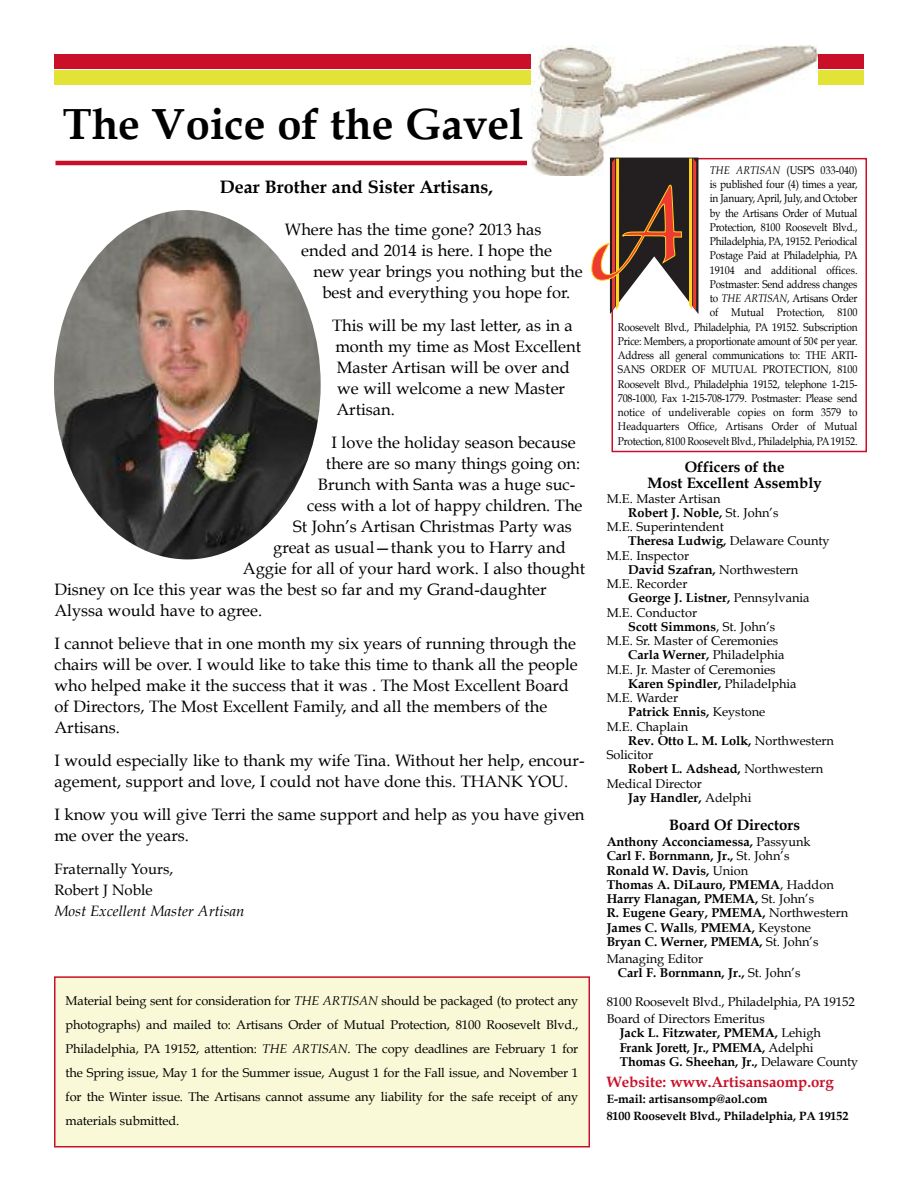
<style>
.page{position:relative;width:918px;height:1188px;background:#fff}
.page>*{position:absolute;margin:0;border:0;box-sizing:border-box;transform-origin:0 0}
.t1{font:700 43.5px "Book Antiqua";color:#000}
.t2{font:700 18px "Book Antiqua";color:#000}
.t3{font:16.5px/21px "Book Antiqua";color:#000}
.t4{font:700 15px/16.5px "Book Antiqua";color:#000;text-align:center}
.t5{font:15px/21px "Book Antiqua";color:#000}
.t6{font:700 15px "Book Antiqua";color:#ca1029}
.t7{font:italic 15px "Book Antiqua";color:#000}
.t8{font:12.75px/24px "Book Antiqua";color:#000}
.t9{font:700 12.75px/14.2px "Book Antiqua";color:#000}
.t10{font:700 12px/16.5px "Book Antiqua";letter-spacing:-.01em;color:#000}
.t11{font:11.25px/14.2px "Book Antiqua";letter-spacing:-.015em;color:#000;text-align:right;scale:.89 1}
.s1{font-style:italic}
.s2{font-weight:400}
.s3{font-weight:700}
</style>
<div class="page">
<hr style="left:56px;top:161px;width:471px;height:4px;background:#ca1029">
<div style="left:56px;top:978px;width:532px;height:168px;background:#f9f9d7"></div>
<div style="left:54px;top:976px;width:536px;height:172px;border:2px solid #ca1029"></div>
<div style="left:54px;top:54px;width:810px;height:15px;background:#ca1029"></div>
<div style="left:54px;top:70px;width:810px;height:15px;background:#e3e236"></div>
<img style="left:531px;top:45px;width:286px;height:130px">
<img style="left:54px;top:210px;width:267px;height:224px">
<img style="left:59px;top:434px;width:257px;height:125px">
<div style="left:612px;top:158px;width:255px;height:294px;border:2px solid #ca1029"></div>
<svg style="left:591px;top:158px;width:107px;height:156px"></svg>
<h1 class="t1" style="left:63px;top:99px;width:463px">The Voice of the Gavel</h1>
<p class="t2" style="left:220px;top:177px;width:275px">Dear Brother and Sister Artisans,</p>
<p class="t3" style="left:285px;top:219px;width:258px">Where has the time gone? 2013 has</p>
<p class="t3" style="left:301px;top:240px;width:252px">ended and 2014 is here. I hope the</p>
<p class="t3" style="left:313px;top:261px;width:271px">new year brings you nothing but the</p>
<p class="t3" style="left:323px;top:282px;width:249px">best and everything you hope for.</p>
<p class="t3" style="left:332px;top:315px;width:251px">This will be my last letter, as in a month my time as Most Excellent<br>Master Artisan will be over and we will welcome a new Master<br>Artisan.</p>
<p class="t3" style="left:332px;top:432px;width:246px">I love the holiday season because</p>
<p class="t3" style="left:326px;top:453px;width:256px">there are so many things going on:</p>
<p class="t3" style="left:318px;top:474px;width:259px">Brunch with Santa was a huge suc-</p>
<p class="t3" style="left:307px;top:495px;width:277px">cess with a lot of happy children. The</p>
<p class="t3" style="left:293px;top:516px;width:280px">St John’s Artisan Christmas Party was</p>
<p class="t3" style="left:273px;top:537px;width:294px">great as usual—thank you to Harry and</p>
<p class="t3" style="left:243px;top:558px;width:344px">Aggie for all of your hard work. I also thought</p>
<p class="t3" style="left:54px;top:579px;width:494px">Disney on Ice this year was the best so far and my Grand-daughter</p>
<p class="t3" style="left:54px;top:600px;width:209px">Alyssa would have to agree.</p>
<p class="t3" style="left:54px;top:633px;width:525px">I cannot believe that in one month my six years of running through the chairs will be over. I would like to take this time to thank all the people who helped make it the success that it was . The Most Excellent Board of Directors, The Most Excellent Family, and all the members of the Artisans.</p>
<p class="t3" style="left:54px;top:750px;width:532px">I would especially like to thank my wife Tina. Without her help, encour&shy;agement, support and love, I could not have done this. THANK YOU.</p>
<p class="t3" style="left:54px;top:804px;width:532px">I know you will give Terri the same support and help as you have given me over the years.</p>
<p class="t5" style="left:54px;top:859px;width:120px">Fraternally Yours,<br>Robert J Noble</p>
<p class="t7" style="left:54px;top:902px;width:192px">Most Excellent Master Artisan</p>
<p class="t8" style="left:66px;top:989px;width:514px;text-align:justify">Material being sent for consideration for <span class="s1">THE ARTISAN</span> should be packaged (to protect any photographs) and mailed to: Artisans Order of Mutual Protection, 8100 Roosevelt Blvd., Philadelphia, PA 19152, attention: <span class="s1">THE ARTISAN</span>. The copy deadlines are February 1 for the Spring issue, May 1 for the Summer issue, August 1 for the Fall issue, and November 1 for the Winter issue. The Artisans cannot assume any liability for the safe receipt of any materials submitted.</p>
<p class="t11" style="left:618px;top:163px;width:271px"><span class="s1">THE ARTISAN</span> (USPS 033-040)<br>is published four (4) times a year,<br>in January, April, July, and October<br>by the Artisans Order of Mutual<br>Protection, 8100 Roosevelt Blvd.,<br>Philadelphia, PA, 19152. Periodical<br>Postage Paid at Philadelphia, PA<br>19104 and additional offices.<br>Postmaster: Send address changes<br>to <span class="s1">THE ARTISAN</span>, Artisans Order<br>of Mutual Protection, 8100<br>Roosevelt Blvd., Philadelphia, PA 19152. Subscription Price: Members, a proportionate amount of 50¢ per year.<br>Address all general communications to: THE ARTI-SANS ORDER OF MUTUAL PROTECTION, 8100<br>Roosevelt Blvd., Philadelphia 19152, telephone 1-215- 708-1000, Fax 1-215-708-1779. Postmaster: Please send notice of undeliverable copies on form 3579 to Headquarters Office, Artisans Order of Mutual Protection, 8100 Roosevelt Blvd., Philadelphia, PA 19152.</p>
<p class="t4" style="left:648px;top:459px;width:176px">Officers of the<br>Most Excellent Assembly</p>
<p class="t8" style="left:607px;top:487px;width:115px">M.E. Master Artisan</p>
<p class="t9" style="left:628px;top:506px;width:152px">Robert J. Noble, <span class="s2">St. John’s</span></p>
<p class="t8" style="left:607px;top:515px;width:119px">M.E. Superintendent</p>
<p class="t9" style="left:628px;top:534px;width:203px">Theresa Ludwig, <span class="s2">Delaware County</span></p>
<p class="t8" style="left:607px;top:544px;width:84px">M.E. Inspector</p>
<p class="t9" style="left:628px;top:563px;width:171px">David Szafran, <span class="s2">Northwestern</span></p>
<p class="t8" style="left:607px;top:572px;width:82px">M.E. Recorder</p>
<p class="t9" style="left:628px;top:591px;width:183px">George J. Listner, <span class="s2">Pennsylvania</span></p>
<p class="t8" style="left:607px;top:601px;width:92px">M.E. Conductor</p>
<p class="t9" style="left:628px;top:620px;width:149px">Scott Simmons<span class="s2">, St. John’s</span></p>
<p class="t8" style="left:607px;top:629px;width:173px">M.E. Sr. Master of Ceremonies</p>
<p class="t9" style="left:628px;top:648px;width:158px">Carla Werner, <span class="s2">Philadelphia</span></p>
<p class="t8" style="left:607px;top:658px;width:171px">M.E. Jr. Master of Ceremonies</p>
<p class="t9" style="left:628px;top:677px;width:170px">Karen Spindler, <span class="s2">Philadelphia</span></p>
<p class="t8" style="left:607px;top:686px;width:73px">M.E. Warder</p>
<p class="t9" style="left:628px;top:705px;width:139px">Patrick Ennis, <span class="s2">Keystone</span></p>
<p class="t8" style="left:607px;top:715px;width:83px">M.E. Chaplain</p>
<p class="t9" style="left:628px;top:734px;width:207px">Rev. Otto L. M. Lolk, <span class="s2">Northwestern</span></p>
<p class="t8" style="left:607px;top:743px;width:48px">Solicitor</p>
<p class="t9" style="left:628px;top:762px;width:197px">Robert L. Adshead, <span class="s2">Northwestern</span></p>
<p class="t8" style="left:607px;top:772px;width:97px">Medical Director</p>
<p class="t9" style="left:628px;top:791px;width:125px">Jay Handler, <span class="s2">Adelphi</span></p>
<p class="t4" style="left:669px;top:817px;width:132px">Board Of Directors</p>
<p class="t9" style="left:607px;top:835px;width:243px">Anthony Acconciamessa, <span class="s2">Passyunk<br></span>Carl F. Bornmann, Jr., <span class="s2">St. John’s<br></span>Ronald W. Davis, <span class="s2">Union<br></span>Thomas A. DiLauro, PMEMA<span class="s2">, Haddon<br></span>Harry Flanagan, PMEMA, <span class="s2">St. John’s<br></span>R. Eugene Geary, PMEMA, <span class="s2">Northwestern<br></span>James C. Walls<span class="s2">,</span> PMEMA, <span class="s2">Keystone<br></span>Bryan C. Werner, PMEMA, <span class="s2">St. John’s</span></p>
<p class="t8" style="left:618px;top:952px;width:184px;line-height:14.2px;text-indent:-11px">Managing Editor<br><span class="s3">Carl F. Bornmann, Jr.,</span> St. John’s</p>
<p class="t8" style="left:607px;top:993px;width:250px;line-height:17.2px">8100 Roosevelt Blvd., Philadelphia, PA 19152<br>Board of Directors Emeritus</p>
<p class="t9" style="left:620px;top:1026px;width:240px">Jack L. Fitzwater, PMEMA, <span class="s2">Lehigh<br></span>Frank Jorett, Jr., PMEMA, <span class="s2">Adelphi<br></span>Thomas G. Sheehan, Jr., <span class="s2">Delaware County</span></p>
<p class="t6" style="left:607px;top:1073px;width:229px">Website: www.Artisansaomp.org</p>
<p class="t10" style="left:607px;top:1091px;width:243px">E-mail: artisansomp@aol.com<br>8100 Roosevelt Blvd., Philadelphia, PA 19152</p>
</div>
